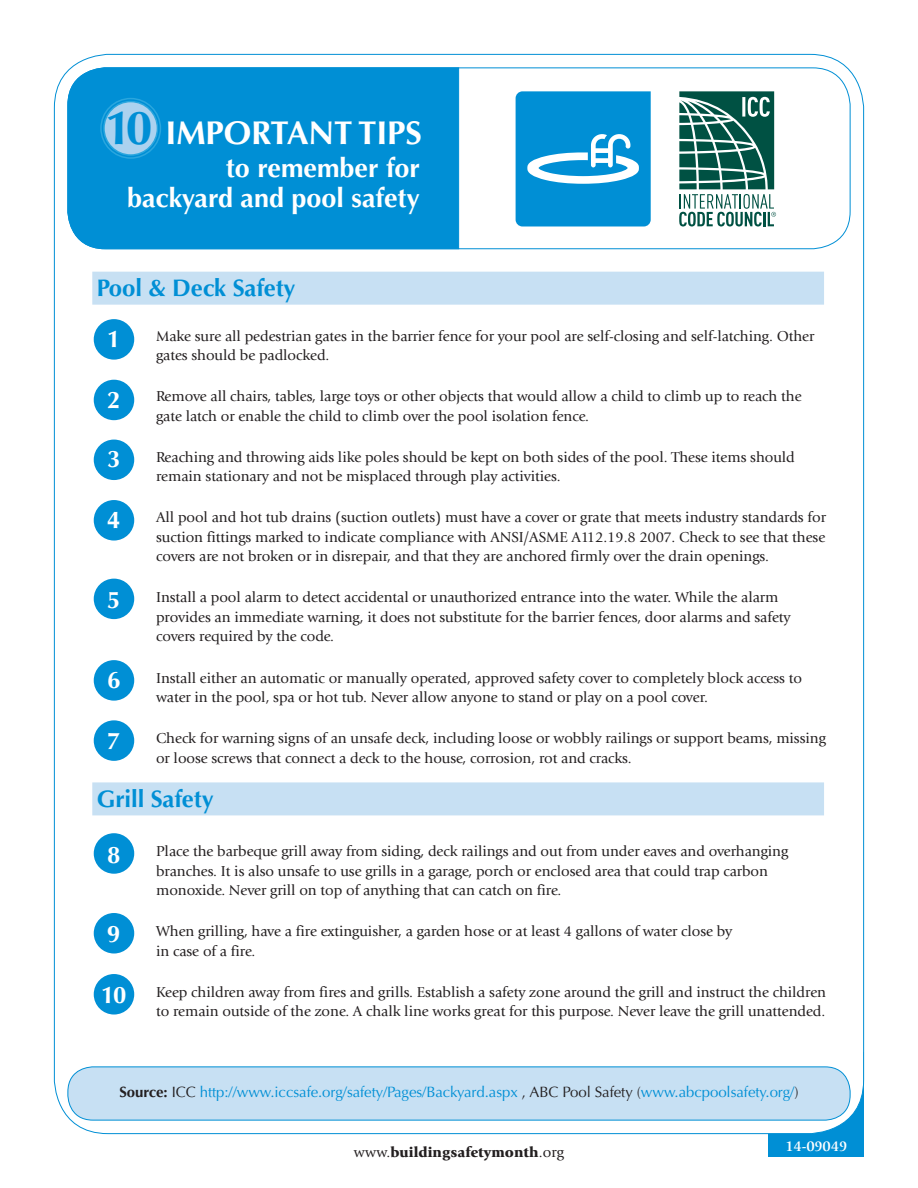
<style>
.page{position:relative;width:918px;height:1188px;background:#fff}
.page>*{position:absolute;margin:0;border:0;box-sizing:border-box;transform-origin:0 0}
.t1{font:700 33px "Optima";letter-spacing:-.005em;color:#fff}
.t2{font:700 27px/30px "Optima";color:#fff;text-align:right}
.t3{font:700 24px "Optima";letter-spacing:-.005em;color:#008fd5}
.t4{font:700 24px "Optima";color:#fff}
.t5{font:15px/19.5px "Giovanni";letter-spacing:-.005em;color:#231f20}
.t6{font:15px "Optima";letter-spacing:-.005em;color:#008fd5}
.t7{font:900 15px "Giovanni";letter-spacing:.005em;color:#231f20}
.t8{font:700 15px "Giovanni";letter-spacing:-.005em;color:#fff}
.s1{font-size:48px;color:#008fd5}
.s2{font-weight:700;color:#231f20}
.s3{color:#231f20}
.s4{font-weight:400}
</style>
<div class="page">
<div style="left:769px;top:1052px;width:95px;height:91px;background:#008fd5"></div>
<div style="left:54px;top:54px;width:810px;height:1080px;background:#fff;border-radius:54px"></div>
<svg style="left:516px;top:91px;width:135px;height:135px;background:#1e9cd9"></svg>
<div style="left:68px;top:1067px;width:782px;height:53px;background:#c7e0f3;border-radius:25px"></div>
<div style="left:68px;top:1067px;width:783px;height:54px;border:1px solid #008fd5;border-radius:25px"></div>
<div style="left:67px;top:67px;width:392px;height:182px;background:#008fd5"></div>
<div style="left:104px;top:102px;width:53px;height:53px;background:#acd2ef;border-radius:50%"></div>
<div style="left:100px;top:98px;width:61px;height:61px;border:1px solid #2aa6de;border-radius:50%"></div>
<div style="left:103px;top:101px;width:55px;height:55px;border:1px solid #2aa6de;border-radius:50%"></div>
<div style="left:94px;top:319px;width:40px;height:41px;background:#008fd5;border-radius:50%"></div>
<div style="left:94px;top:380px;width:40px;height:40px;background:#008fd5;border-radius:50%"></div>
<div style="left:94px;top:440px;width:40px;height:40px;background:#008fd5;border-radius:50%"></div>
<div style="left:94px;top:500px;width:40px;height:41px;background:#008fd5;border-radius:50%"></div>
<div style="left:94px;top:579px;width:40px;height:40px;background:#008fd5;border-radius:50%"></div>
<div style="left:94px;top:660px;width:40px;height:41px;background:#008fd5;border-radius:50%"></div>
<div style="left:94px;top:720px;width:40px;height:41px;background:#008fd5;border-radius:50%"></div>
<div style="left:94px;top:833px;width:40px;height:41px;background:#008fd5;border-radius:50%"></div>
<div style="left:94px;top:913px;width:40px;height:41px;background:#008fd5;border-radius:50%"></div>
<div style="left:94px;top:974px;width:40px;height:41px;background:#008fd5;border-radius:50%"></div>
<div style="left:92px;top:272px;width:732px;height:33px;background:#c7e0f3"></div>
<div style="left:92px;top:782px;width:732px;height:33px;background:#c7e0f3"></div>
<div style="left:769px;top:1134px;width:95px;height:23px;background:#008fd5"></div>
<svg style="left:679px;top:91px;width:97px;height:135px"></svg>
<h1 class="t1" style="left:105px;top:114px;width:318px"><span class="s1">10</span> important tips</h1>
<h2 class="t2" style="left:127px;top:153px;width:295px">to remember for backyard and pool safety</h2>
<h3 class="t3" style="left:97px;top:274px;width:200px">Pool &amp; Deck Safety</h3>
<h3 class="t4" style="left:107px;top:325px;width:15px">1</h3>
<h3 class="t4" style="left:107px;top:386px;width:15px">2</h3>
<h3 class="t4" style="left:107px;top:445px;width:15px">3</h3>
<h3 class="t4" style="left:107px;top:506px;width:15px">4</h3>
<h3 class="t4" style="left:107px;top:586px;width:15px">5</h3>
<h3 class="t4" style="left:107px;top:666px;width:15px">6</h3>
<h3 class="t4" style="left:107px;top:727px;width:15px">7</h3>
<p class="t5" style="left:156px;top:326px;width:660px">Make sure all pedestrian gates in the barrier fence for your pool are self-closing and self-latching. Other gates should be padlocked.</p>
<p class="t5" style="left:156px;top:387px;width:647px">Remove all chairs, tables, large toys or other objects that would allow a child to climb up to reach the gate latch or enable the child to climb over the pool isolation fence.</p>
<p class="t5" style="left:156px;top:447px;width:640px">Reaching and throwing aids like poles should be kept on both sides of the pool. These items should remain stationary and not be misplaced through play activities.</p>
<p class="t5" style="left:156px;top:508px;width:671px;text-align:justify">All pool and hot tub drains (suction outlets) must have a cover or grate that meets industry standards for suction fittings marked to indicate compliance with ANSI/ASME A112.19.8 2007. Check to see that these covers are not broken or in disrepair, and that they are anchored firmly over the drain openings.</p>
<p class="t5" style="left:156px;top:588px;width:636px">Install a pool alarm to detect accidental or unauthorized entrance into the water. While the alarm provides an immediate warning, it does not substitute for the barrier fences, door alarms and safety covers required by the code.</p>
<p class="t5" style="left:156px;top:668px;width:648px">Install either an automatic or manually operated, approved safety cover to completely block access to water in the pool, spa or hot tub. Never allow anyone to stand or play on a pool cover.</p>
<p class="t5" style="left:156px;top:729px;width:671px">Check for warning signs of an unsafe deck, including loose or wobbly railings or support beams, missing or loose screws that connect a deck to the house, corrosion, rot and cracks.</p>
<h3 class="t3" style="left:97px;top:785px;width:118px">Grill Safety</h3>
<h3 class="t4" style="left:107px;top:840px;width:15px">8</h3>
<h3 class="t4" style="left:107px;top:920px;width:15px">9</h3>
<h3 class="t4" style="left:101px;top:981px;width:27px">10</h3>
<p class="t5" style="left:156px;top:842px;width:634px">Place the barbeque grill away from siding, deck railings and out from under eaves and overhanging branches. It is also unsafe to use grills in a garage, porch or enclosed area that could trap carbon monoxide. Never grill on top of anything that can catch on fire.</p>
<p class="t5" style="left:156px;top:922px;width:578px">When grilling, have a fire extinguisher, a garden hose or at least 4 gallons of water close by in case of a fire.</p>
<p class="t5" style="left:156px;top:982px;width:671px">Keep children away from fires and grills. Establish a safety zone around the grill and instruct the children to remain outside of the zone. A chalk line works great for this purpose. Never leave the grill unattended.</p>
<p class="t6" style="left:119px;top:1083px;width:681px"><span class="s2">Source:</span> <span class="s3">ICC</span> http://www.iccsafe.org/safety/Pages/Backyard.aspx <span class="s3">, ABC Pool Safety (</span>www.abcpoolsafety.org/<span class="s3">)</span></p>
<p class="t7" style="left:354px;top:1143px;width:212px"><span class="s4">www.</span>buildingsafetymonth<span class="s4">.org</span></p>
<p class="t8" style="left:785px;top:1137px;width:64px">14-09049</p>
</div>
